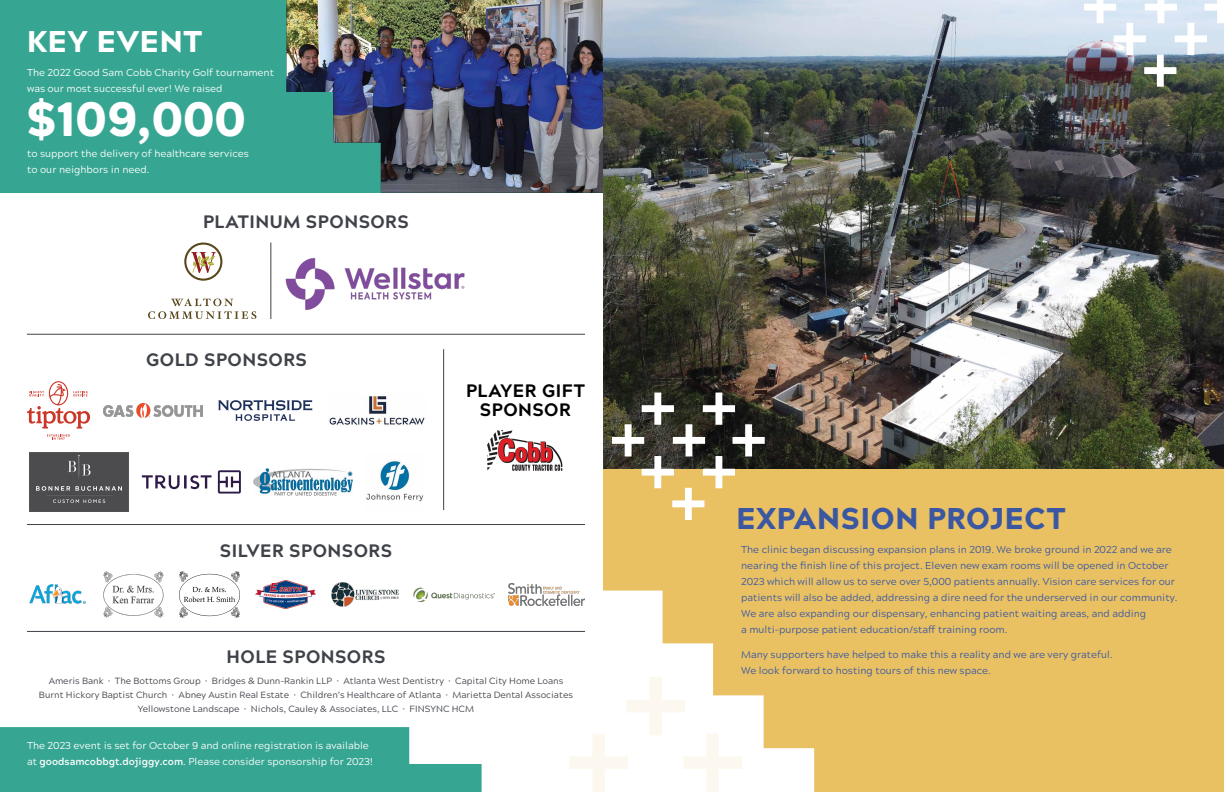
<style>
.page{position:relative;width:1224px;height:792px;background:#fff}
.page>*{position:absolute;margin:0;border:0;box-sizing:border-box;transform-origin:0 0}
.t1{font:900 48px "Acherus Grotesque";letter-spacing:-.01em;color:#fff}
.t2{font:900 30px "Acherus Grotesque";letter-spacing:.025em;color:#3b57a2}
.t3{font:900 30px "Acherus Grotesque";letter-spacing:.03em;color:#fff}
.t4{font:800 18px "Acherus Grotesque";letter-spacing:.03em;color:#3f4249}
.t5{font:800 18px/19px "Acherus Grotesque";letter-spacing:.03em;color:#000;text-align:center}
.t6{font:10px/16px "Acherus Grotesque";color:#3b57a2}
.t7{font:10px/16px "Acherus Grotesque";color:#fff}
.t8{font:9px/14px "Acherus Grotesque";color:#3f4249;text-align:center}
.s1{font-weight:700}
</style>
<div class="page">
<svg style="left:0;top:727px;width:482px;height:65px;background:#47ad9b"></svg>
<div style="left:0;top:0;width:621px;height:193px;background:#36a692"></div>
<img style="left:287px;top:0;width:316px;height:193px">
<img style="left:285px;top:257px;width:179px;height:53px">
<svg style="left:185px;top:244px;width:36px;height:36px"></svg>
<div style="left:184px;top:243px;width:38px;height:38px;border:2px solid #5a481c;border-radius:50%"></div>
<svg style="left:191px;top:252px;width:25px;height:21px"></svg>
<svg style="left:148px;top:299px;width:108px;height:20px"></svg>
<hr style="left:271px;top:243px;width:1px;height:76px;background:#3f4249">
<hr style="left:27px;top:524px;width:558px;height:1px;background:#3f4249">
<hr style="left:27px;top:334px;width:558px;height:1px;background:#3f4249">
<svg style="left:27px;top:381px;width:63px;height:59px"></svg>
<img style="left:103px;top:403px;width:99px;height:14px">
<img style="left:218px;top:400px;width:95px;height:21px">
<img style="left:329px;top:395px;width:96px;height:31px">
<img style="left:29px;top:453px;width:100px;height:58px">
<svg style="left:142px;top:470px;width:99px;height:24px"></svg>
<img style="left:253px;top:468px;width:99px;height:27px">
<img style="left:366px;top:461px;width:58px;height:41px">
<img style="left:488px;top:430px;width:75px;height:41px">
<hr style="left:443px;top:349px;width:1px;height:161px;background:#3f4249">
<img style="left:331px;top:583px;width:68px;height:23px">
<img style="left:29px;top:584px;width:57px;height:20px">
<img style="left:413px;top:587px;width:82px;height:15px">
<img style="left:508px;top:584px;width:77px;height:21px">
<img style="left:179px;top:572px;width:61px;height:45px">
<img style="left:255px;top:581px;width:60px;height:27px">
<hr style="left:27px;top:631px;width:558px;height:1px;background:#3f4249">
<img style="left:104px;top:572px;width:60px;height:45px">
<div style="left:603px;top:450px;width:621px;height:342px;background:#e9c163"></div>
<img style="left:603px;top:0;width:621px;height:469px">
<svg style="left:603px;top:591px;width:211px;height:201px"></svg>
<svg style="left:612px;top:393px;width:153px;height:127px"></svg>
<img style="left:1084px;top:0;width:140px;height:87px">
<svg style="left:570px;top:677px;width:172px;height:115px"></svg>
<h2 class="t3" style="left:27px;top:16px;width:177px">KEY EVENT</h2>
<p class="t7" style="left:27px;top:64px;width:249px">The 2022 Good Sam Cobb Charity Golf tournament was our most successful ever! We raised</p>
<h1 class="t1" style="left:27px;top:78px;width:221px">$109,000</h1>
<p class="t7" style="left:27px;top:145px;width:224px">to support the delivery of healthcare services to our neighbors in need.</p>
<h3 class="t4" style="left:203px;top:206px;width:207px">PLATINUM SPONSORS</h3>
<h3 class="t4" style="left:146px;top:344px;width:162px">GOLD SPONSORS</h3>
<h3 class="t4" style="left:220px;top:536px;width:174px">SILVER SPONSORS</h3>
<h3 class="t4" style="left:227px;top:641px;width:160px">HOLE SPONSORS</h3>
<h3 class="t5" style="left:466px;top:381px;width:120px">PLAYER GIFT<br>SPONSOR</h3>
<p class="t8" style="left:39px;top:673px;width:536px">Ameris Bank · The Bottoms Group · Bridges &amp; Dunn-Rankin LLP · Atlanta West Dentistry · Capital City Home Loans<br>Burnt Hickory Baptist Church · Abney Austin Real Estate · Children’s Healthcare of Atlanta · Marietta Dental Associates<br>Yellowstone Landscape · Nichols, Cauley &amp; Associates, LLC · FINSYNC HCM</p>
<p class="t7" style="left:27px;top:737px;width:348px">The 2023 event is set for October 9 and online registration is available at <span class="s1">goodsamcobbgt.dojiggy.com</span>. Please consider sponsorship for 2023!</p>
<h2 class="t2" style="left:737px;top:493px;width:330px">EXPANSION PROJECT</h2>
<p class="t6" style="left:741px;top:541px;width:438px">The clinic began discussing expansion plans in 2019. We broke ground in 2022 and we are nearing the finish line of this project. Eleven new exam rooms will be opened in October 2023 which will allow us to serve over 5,000 patients annually. Vision care services for our patients will also be added, addressing a dire need for the underserved in our community.<br>We are also expanding our dispensary, enhancing patient waiting areas, and adding<br>a multi-purpose patient education/staff training room.</p>
<p class="t6" style="left:741px;top:646px;width:373px">Many supporters have helped to make this a reality and we are very grateful.<br>We look forward to hosting tours of this new space.</p>
</div>
